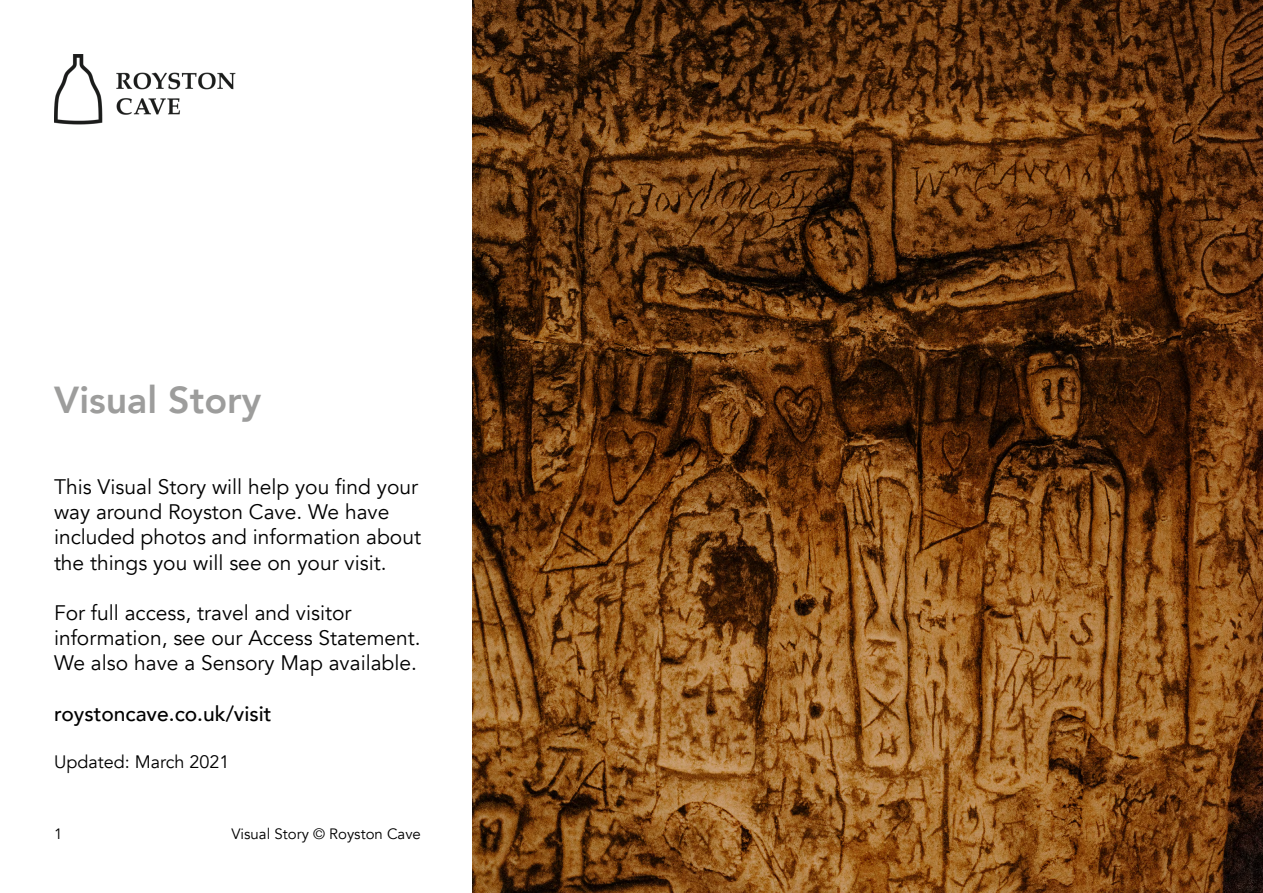
<style>
.page{position:relative;width:1263px;height:893px;background:#fff}
.page>*{position:absolute;margin:0;border:0;box-sizing:border-box;transform-origin:0 0}
.t1{font:800 37.5px "Avenir";color:#9d9d9c}
.t2{font:21px/25.2px "Avenir";color:#000}
.t3{font:500 21px "Avenir";color:#000}
.t4{font:18px "Avenir";color:#000}
.t5{font:15px "Avenir";color:#000}
</style>
<div class="page">
<img style="left:472px;top:0;width:791px;height:893px">
<img style="left:54px;top:54px;width:182px;height:71px">
<h1 class="t1" style="left:54px;top:371px;width:209px">Visual Story</h1>
<p class="t2" style="left:54px;top:474px;width:368px">This Visual Story will help you find your way around Royston Cave. We have included photos and information about the things you will see on your visit.</p>
<p class="t2" style="left:54px;top:600px;width:368px">For full access, travel and visitor information, see our Access Statement.<br>We also have a Sensory Map available.</p>
<p class="t3" style="left:54px;top:695px;width:219px">roystoncave.co.uk/visit</p>
<p class="t4" style="left:54px;top:751px;width:177px">Updated: March 2021</p>
<p class="t5" style="left:54px;top:825px;width:10px">1</p>
<p class="t5" style="left:231px;top:825px;width:191px">Visual Story © Royston Cave</p>
</div>
